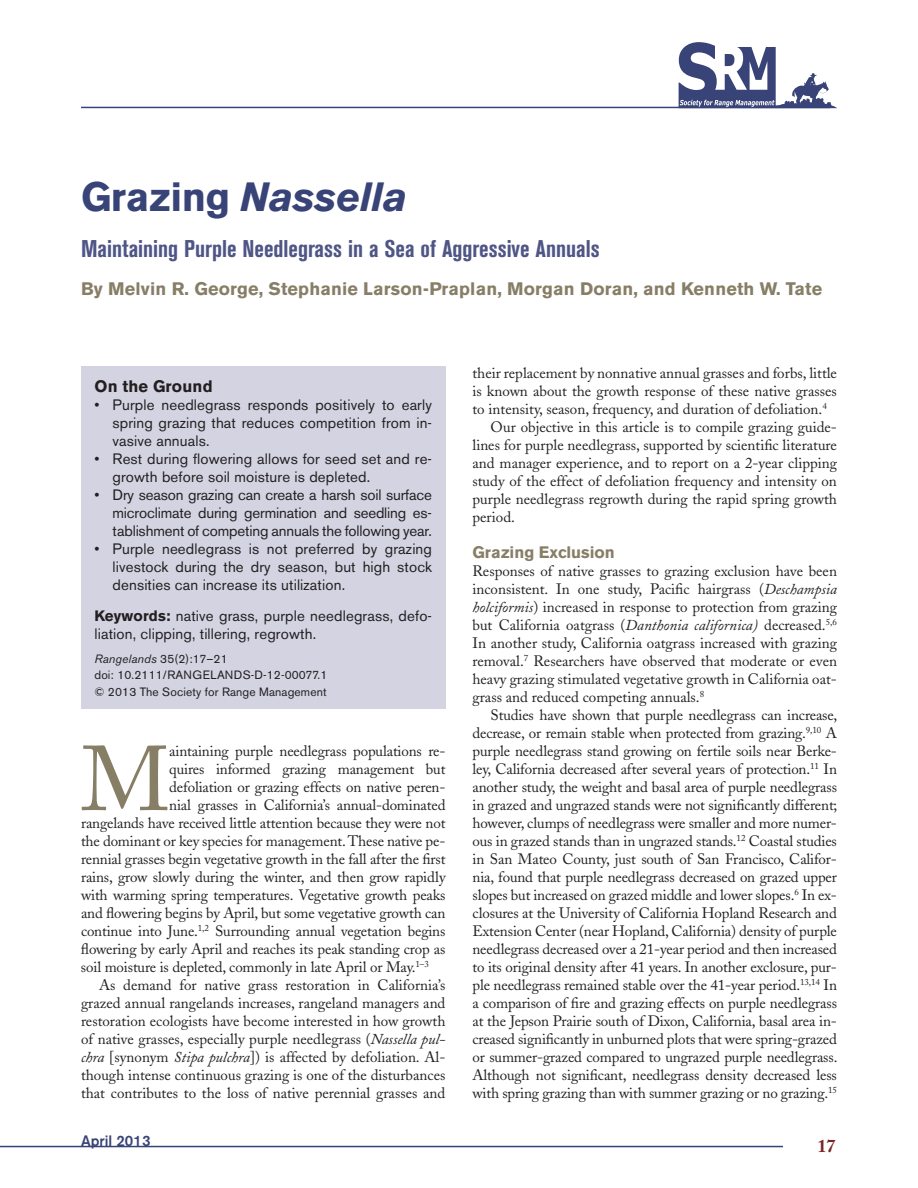
<style>
.page{position:relative;width:918px;height:1188px;background:#fff}
.page>*{position:absolute;margin:0;border:0;box-sizing:border-box;transform-origin:0 0}
.t1{font:90.9px "Adobe Caslon";color:#877e66}
.t2{font:italic 700 40.5px "Akzidenz Grotesk BE";letter-spacing:-.01em;color:#384477}
.t3{font:700 condensed 24px "Akzidenz Grotesk BE";color:#4f5685}
.t4{font:700 18px "Akzidenz Grotesk BE";letter-spacing:.01em;color:#877e66}
.t5{font:700 18px "Adobe Caslon";color:#792425}
.t6{font:700 16.5px "Akzidenz Grotesk BE";color:#877e66}
.t7{font:700 16.5px "Akzidenz Grotesk BE";letter-spacing:.01em;color:#231f20}
.t8{font:15px/18px "Adobe Caslon";color:#231f20;text-align:justify}
.t9{font:15px/18px "Akzidenz Grotesk BE";letter-spacing:.01em;color:#231f20;text-align:justify}
.t10{font:500 15px "Akzidenz Grotesk BE";color:#384477}
.t11{font:12px/16.5px "Akzidenz Grotesk BE";letter-spacing:.01em;color:#231f20}
.s1{font-style:normal}
.s2{font-weight:700}
.s3{font-style:italic}
</style>
<div class="page">
<hr style="left:0;top:1146px;width:783px;height:1px;background:#384477">
<hr style="left:81px;top:107px;width:749px;height:1px;background:#384477">
<svg style="left:679px;top:42px;width:158px;height:66px"></svg>
<div style="left:81px;top:367px;width:365px;height:342px;background:#d3d3e2"></div>
<h2 class="t2" style="left:81px;top:173px;width:328px"><span class="s1">Grazing</span> Nassella</h2>
<h3 class="t3" style="left:81px;top:235px;width:520px">Maintaining Purple Needlegrass in a Sea of Aggressive Annuals</h3>
<p class="t4" style="left:81px;top:278px;width:743px">By Melvin R. George, Stephanie Larson-Praplan, Morgan Doran, and Kenneth W. Tate</p>
<p class="t7" style="left:94px;top:377px;width:120px">On the Ground</p>
<p class="t9" style="left:113px;top:396px;width:321px;text-indent:-18px">• Purple needlegrass responds positively to early spring grazing that reduces competition from in&shy;vasive annuals.</p>
<p class="t9" style="left:113px;top:450px;width:321px;text-indent:-18px">• Rest during flowering allows for seed set and re&shy;growth before soil moisture is depleted.</p>
<p class="t9" style="left:113px;top:486px;width:321px;text-indent:-18px">• Dry season grazing can create a harsh soil surface microclimate during germination and seedling es&shy;tablishment of competing annuals the following year.</p>
<p class="t9" style="left:113px;top:540px;width:321px;text-indent:-18px">• Purple needlegrass is not preferred by grazing livestock during the dry season, but high stock densities can increase its utilization.</p>
<p class="t9" style="left:94px;top:607px;width:339px"><span class="s2">Keywords:</span> native grass, purple needlegrass, defo&shy;liation, clipping, tillering, regrowth.</p>
<p class="t11" style="left:94px;top:650px;width:234px"><span class="s3">Rangelands</span> 35(2):17–21<br>doi: 10.2111/RANGELANDS-D-12-00077.1 © 2013 The Society for Range Management</p>
<h1 class="t1" style="left:81px;top:726px;width:91px">M</h1>
<p class="t8" style="left:169px;top:742px;width:278px">aintaining purple needlegrass populations re-</p>
<p class="t8" style="left:169px;top:760px;width:278px">quires informed grazing management but</p>
<p class="t8" style="left:169px;top:778px;width:278px">defoliation or grazing effects on native peren-</p>
<p class="t8" style="left:169px;top:796px;width:278px">nial grasses in California’s annual-dominated</p>
<p class="t8" style="left:81px;top:814px;width:366px">rangelands have received little attention because they were not</p>
<p class="t8" style="left:81px;top:832px;width:366px">the dominant or key species for management. These native pe-</p>
<p class="t8" style="left:81px;top:850px;width:366px">rennial grasses begin vegetative growth in the fall after the first</p>
<p class="t8" style="left:81px;top:868px;width:366px">rains, grow slowly during the winter, and then grow rapidly</p>
<p class="t8" style="left:81px;top:886px;width:366px">with warming spring temperatures. Vegetative growth peaks</p>
<p class="t8" style="left:81px;top:904px;width:366px">and flowering begins by April, but some vegetative growth can</p>
<p class="t8" style="left:81px;top:922px;width:366px">continue into June.<sup>1,2</sup> Surrounding annual vegetation begins</p>
<p class="t8" style="left:81px;top:940px;width:366px">flowering by early April and reaches its peak standing crop as</p>
<p class="t8" style="left:81px;top:958px;width:349px">soil moisture is depleted, commonly in late April or May.<sup>1–3</sup></p>
<p class="t8" style="left:99px;top:976px;width:348px">As demand for native grass restoration in California’s</p>
<p class="t8" style="left:81px;top:994px;width:366px">grazed annual rangelands increases, rangeland managers and</p>
<p class="t8" style="left:81px;top:1012px;width:366px">restoration ecologists have become interested in how growth</p>
<p class="t8" style="left:81px;top:1030px;width:366px">of native grasses, especially purple needlegrass (<span class="s3">Nassella pul-</span></p>
<p class="t8" style="left:81px;top:1048px;width:366px"><span class="s3">chra</span> [synonym <span class="s3">Stipa pulchra</span>]) is affected by defoliation. Al-</p>
<p class="t8" style="left:81px;top:1066px;width:366px">though intense continuous grazing is one of the disturbances</p>
<p class="t8" style="left:81px;top:1084px;width:366px">that contributes to the loss of native perennial grasses and</p>
<p class="t10" style="left:81px;top:1131px;width:71px">April 2013</p>
<p class="t8" style="left:473px;top:364px;width:366px">their replacement by nonnative annual grasses and forbs, little</p>
<p class="t8" style="left:473px;top:382px;width:366px">is known about the growth response of these native grasses</p>
<p class="t8" style="left:473px;top:400px;width:356px">to intensity, season, frequency, and duration of defoliation.<sup>4</sup></p>
<p class="t8" style="left:491px;top:418px;width:348px">Our objective in this article is to compile grazing guide-</p>
<p class="t8" style="left:473px;top:436px;width:366px">lines for purple needlegrass, supported by scientific literature</p>
<p class="t8" style="left:473px;top:454px;width:366px">and manager experience, and to report on a 2-year clipping</p>
<p class="t8" style="left:473px;top:472px;width:366px">study of the effect of defoliation frequency and intensity on</p>
<p class="t8" style="left:473px;top:490px;width:366px">purple needlegrass regrowth during the rapid spring growth</p>
<p class="t8" style="left:473px;top:508px;width:44px">period.</p>
<p class="t6" style="left:472px;top:543px;width:144px">Grazing Exclusion</p>
<p class="t8" style="left:472px;top:562px;width:366px">Responses of native grasses to grazing exclusion have been inconsistent. In one study, Pacific hairgrass (<span class="s3">Deschampsia holciformis</span>) increased in response to protection from grazing but California oatgrass (<span class="s3">Danthonia californica)</span> decreased.<sup>5,6<br></sup>In another study, California oatgrass increased with grazing removal.<sup>7</sup> Researchers have observed that moderate or even heavy grazing stimulated vegetative growth in California oat&shy;grass and reduced competing annuals.<sup>8</sup></p>
<p class="t8" style="left:472px;top:706px;width:366px;text-indent:18px">Studies have shown that purple needlegrass can increase, decrease, or remain stable when protected from grazing.<sup>9,10</sup> A purple needlegrass stand growing on fertile soils near Berke&shy;ley, California decreased after several years of protection.<sup>11</sup> In another study, the weight and basal area of purple needlegrass in grazed and ungrazed stands were not significantly different; however, clumps of needlegrass were smaller and more numer&shy;ous in grazed stands than in ungrazed stands.<sup>12</sup> Coastal studies in San Mateo County, just south of San Francisco, Califor&shy;nia, found that purple needlegrass decreased on grazed upper slopes but increased on grazed middle and lower slopes.<sup>6</sup> In ex&shy;closures at the University of California Hopland Research and Extension Center (near Hopland, California) density of purple needlegrass decreased over a 21-year period and then increased to its original density after 41 years. In another exclosure, pur&shy;ple needlegrass remained stable over the 41-year period.<sup>13,14</sup> In a comparison of fire and grazing effects on purple needlegrass at the Jepson Prairie south of Dixon, California, basal area in&shy;creased significantly in unburned plots that were spring-grazed or summer-grazed compared to ungrazed purple needlegrass.<br>Although not significant, needlegrass density decreased less with spring grazing than with summer grazing or no grazing.<sup>15</sup></p>
<p class="t5" style="left:818px;top:1135px;width:19px">17</p>
</div>
